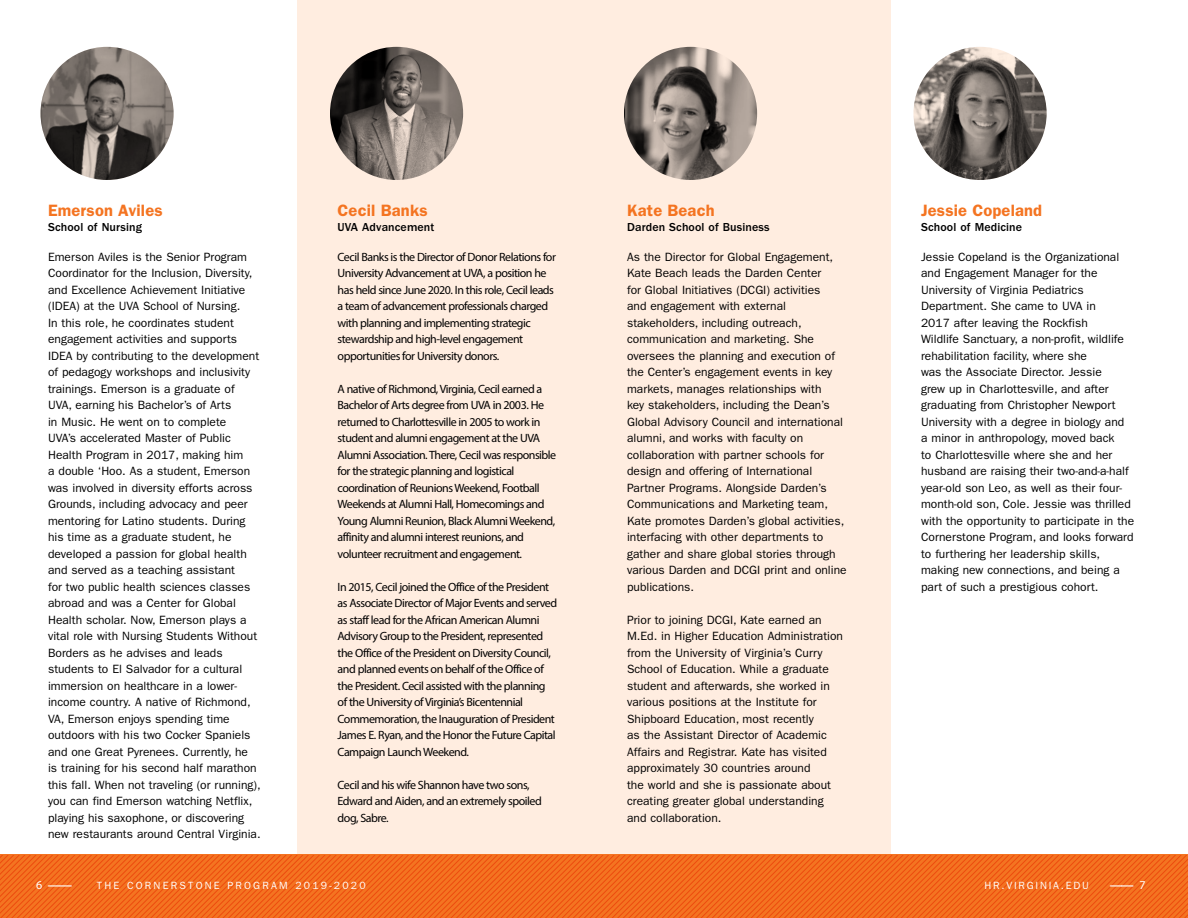
<style>
.page{position:relative;width:1188px;height:918px;background:#fff}
.page>*{position:absolute;margin:0;border:0;box-sizing:border-box;transform-origin:0 0}
.t1{font:600 16.5px "ITC Franklin Gothic Std";letter-spacing:.01em;color:#f47421}
.t2{font:12px/16.5px "ITC Franklin Gothic Std";color:#000}
.t3{font:12px/16.5px "Myriad Pro";letter-spacing:-.04em;color:#000}
.t4{font:500 12px "ITC Franklin Gothic Std";letter-spacing:.01em;color:#000}
.t5{font:500 12px "ITC Franklin Gothic Std";color:#fff}
.t6{font:10.5px "ITC Franklin Gothic Std";letter-spacing:.21em;color:#fff}
.t7{font:10.5px "ITC Franklin Gothic Std";letter-spacing:.17em;color:#fff}
.s1{font-family:"Myriad Pro";font-weight:400}
</style>
<div class="page">
<div style="left:297px;top:0;width:594px;height:918px;background:#ffede0"></div>
<img style="left:40px;top:47px;width:134px;height:133px">
<img style="left:330px;top:47px;width:133px;height:133px;border-radius:67px">
<img style="left:624px;top:47px;width:133px;height:133px;border-radius:67px">
<img style="left:914px;top:47px;width:133px;height:133px;border-radius:67px">
<svg style="left:0;top:855px;width:1188px;height:63px;background:#f1691b"></svg>
<h1 class="t1" style="left:48px;top:200px;width:116px">Emerson Aviles</h1>
<p class="t4" style="left:48px;top:220px;width:95px">School of Nursing</p>
<p class="t2" style="left:48px;top:249px;width:214px">Emerson Aviles is the Senior Program Coordinator for the Inclusion, Diversity, and Excellence Achievement Initiative (IDEA) at the UVA School of Nursing.<br>In this role, he coordinates student engagement activities and supports IDEA by contributing to the development of pedagogy workshops and inclusivity trainings. Emerson is a graduate of UVA, earning his Bachelor’s of Arts<br>in Music. He went on to complete<br>UVA’s accelerated Master of Public Health Program in 2017, making him<br>a double ‘Hoo. As a student, Emerson was involved in diversity efforts across Grounds, including advocacy and peer mentoring for Latino students. During his time as a graduate student, he developed a passion for global health and served as a teaching assistant<br>for two public health sciences classes abroad and was a Center for Global Health scholar. Now, Emerson plays a vital role with Nursing Students Without Borders as he advises and leads students to El Salvador for a cultural immersion on healthcare in a lower&shy;income country. A native of Richmond, VA, Emerson enjoys spending time outdoors with his two Cocker Spaniels and one Great Pyrenees. Currently, he<br>is training for his second half marathon this fall. When not traveling (or running), you can find Emerson watching Netflix, playing his saxophone, or discovering new restaurants around Central Virginia.</p>
<h1 class="t1" style="left:338px;top:200px;width:92px">Cecil Banks</h1>
<p class="t4" style="left:338px;top:220px;width:98px">UVA Advancement</p>
<p class="t3" style="left:338px;top:248px;width:220px">Cecil Banks is the Director of Donor Relations for University Advancement at UVA, a position he has held since June 2020. In this role, Cecil leads a team of advancement professionals charged with planning and implementing strategic stewardship and high-level engagement opportunities for University donors.</p>
<p class="t3" style="left:338px;top:380px;width:220px">A native of Richmond, Virginia, Cecil earned a Bachelor of Arts degree from UVA in 2003. He returned to Charlottesville in 2005 to work in student and alumni engagement at the UVA Alumni Association. There, Cecil was responsible for the strategic planning and logistical coordination of Reunions Weekend, Football Weekends at Alumni Hall, Homecomings and Young Alumni Reunion, Black Alumni Weekend, affinity and alumni interest reunions, and volunteer recruitment and engagement.</p>
<p class="t3" style="left:338px;top:578px;width:221px">In 2015, Cecil joined the Office of the President as Associate Director of Major Events and served as staff lead for the African American Alumni Advisory Group to the President, represented the Office of the President on Diversity Council, and planned events on behalf of the Office of the President. Cecil assisted with the planning of the University of Virginia’s Bicentennial Commemoration, the Inauguration of President James E. Ryan, and the Honor the Future Capital Campaign Launch Weekend.</p>
<p class="t3" style="left:338px;top:776px;width:206px">Cecil and his wife Shannon have two sons,<br>Edward and Aiden, and an extremely spoiled dog, Sabre.</p>
<h1 class="t1" style="left:627px;top:200px;width:89px">Kate Beach</h1>
<p class="t4" style="left:627px;top:220px;width:144px">Darden School of Business</p>
<p class="t2" style="left:627px;top:249px;width:221px">As the Director for Global Engagement, Kate Beach leads the Darden Center<br>for Global Initiatives (DCGI) activities<br>and engagement with external stakeholders, including outreach, communication and marketing. She oversees the planning and execution of the Center’s engagement events in key markets, manages relationships with<br>key stakeholders, including the Dean’s Global Advisory Council and international alumni, and works with faculty on collaboration with partner schools for design and offering of International Partner Programs. Alongside Darden’s Communications and Marketing team, Kate promotes Darden’s global activities, interfacing with other departments to gather and share global stories through various Darden and DCGI print and online publications.</p>
<p class="t2" style="left:627px;top:612px;width:218px">Prior to joining DCGI, Kate earned an M.Ed. in Higher Education Administration from the University of Virginia’s Curry School of Education. While a graduate student and afterwards, she worked in various positions at the Institute for Shipboard Education, most recently<br>as the Assistant Director of Academic Affairs and Registrar. Kate has visited approximately 30 countries around<br>the world and she is passionate about creating greater global understanding and collaboration.</p>
<h1 class="t1" style="left:921px;top:200px;width:123px">Jessie Copeland</h1>
<p class="t4" style="left:921px;top:220px;width:103px">School of Medicine</p>
<p class="t2" style="left:921px;top:249px;width:215px">Jessie Copeland is the Organizational and Engagement Manager for the University of Virginia Pediatrics Department. She came to UVA in<br>2017 after leaving the Rockfish<br>Wildlife Sanctuary, a non-profit, wildlife rehabilitation facility, where she<br>was the Associate Director. Jessie<br>grew up in Charlottesville, and after graduating from Christopher Newport University with a degree in biology and<br>a minor in anthropology, moved back<br>to Charlottesville where she and her husband are raising their two-and-a-half year-old son Leo, as well as their four&shy;month-old son, Cole. Jessie was thrilled with the opportunity to participate in the Cornerstone Program, and looks forward to furthering her leadership skills, making new connections, and being a part of such a prestigious cohort.</p>
<p class="t5" style="left:36px;top:879px;width:37px"><span class="s1">6</span> ——</p>
<p class="t6" style="left:97px;top:880px;width:270px">THE CORNERSTONE PROGRAM 2019-2020</p>
<p class="t7" style="left:984px;top:879px;width:106px">HR.VIRGINIA.EDU</p>
<p class="t5" style="left:1110px;top:878px;width:37px">—— <span class="s1">7</span></p>
</div>
